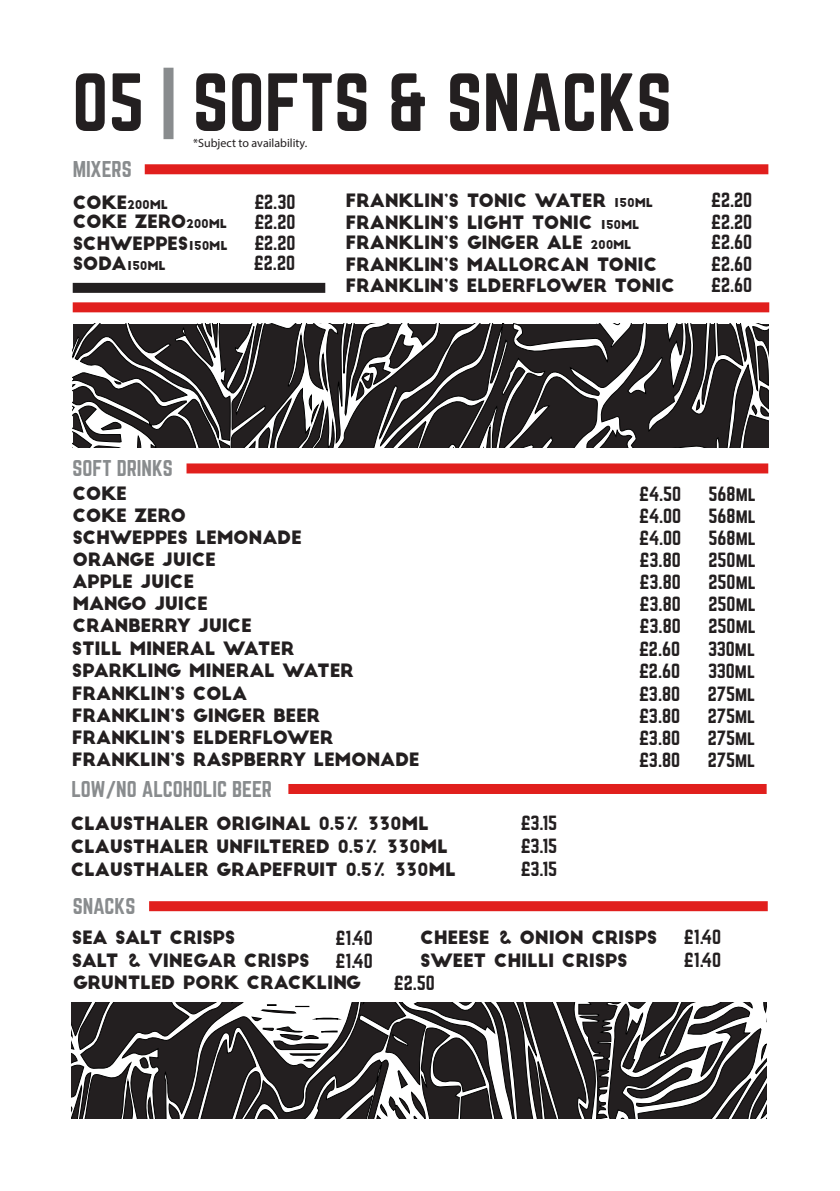
<style>
.page{position:relative;width:840px;height:1191px;background:#fff}
.page>*{position:absolute;margin:0;border:0;box-sizing:border-box;transform-origin:0 0}
.t1{font:72px "Norwester";color:#231f20}
.t2{font:20px "Norwester";color:#898c8e}
.t3{font:18px "Big John";letter-spacing:-.02em;color:#231f20}
.t4{font:18px "Norwester";color:#231f20}
.t5{font:12px "Myriad Pro";color:#231f20}
.t6{font:12px "Big John";letter-spacing:-.02em;color:#231f20}
.s1{font-size:18px}
.s2{font-size:12px}
</style>
<div class="page">
<div style="left:145px;top:164px;width:623px;height:10px;background:#e11f1d"></div>
<div style="left:73px;top:302px;width:695px;height:10px;background:#e11f1d"></div>
<div style="left:73px;top:283px;width:252px;height:10px;background:#231f20"></div>
<div style="left:186px;top:463px;width:581px;height:10px;background:#e11f1d"></div>
<div style="left:149px;top:901px;width:618px;height:10px;background:#e11f1d"></div>
<svg style="left:71px;top:1002px;width:695px;height:117px"></svg>
<svg style="left:391px;top:1034px;width:17px;height:12px"></svg>
<div style="left:163px;top:68px;width:10px;height:71px;background:#898c8e"></div>
<div style="left:288px;top:784px;width:478px;height:10px;background:#e11f1d"></div>
<svg style="left:73px;top:324px;width:695px;height:123px"></svg>
<svg style="left:501px;top:324px;width:193px;height:108px;background:#474445"></svg>
<p class="t1" style="left:72px;top:68px;width:73px">05</p>
<p class="t1" style="left:192px;top:68px;width:481px">SOFTS &amp; SNACKS</p>
<p class="t5" style="left:193px;top:135px;width:115px">*Subject to availability.</p>
<p class="t2" style="left:73px;top:160px;width:60px">MIXERS</p>
<p class="t6" style="left:73px;top:199px;width:97px"><span class="s1">COKE</span>200ML</p>
<p class="t4" style="left:254px;top:193px;width:43px">£2.30</p>
<p class="t3" style="left:73px;top:213px;width:156px">COKE ZERO<span class="s2">200ML</span></p>
<p class="t4" style="left:254px;top:213px;width:43px">£2.20</p>
<p class="t3" style="left:73px;top:235px;width:156px">SCHWEPPES<span class="s2">150ML</span></p>
<p class="t4" style="left:254px;top:234px;width:43px">£2.20</p>
<p class="t3" style="left:345px;top:193px;width:309px">FRANKLIN’S TONIC WATER <span class="s2">150ML</span></p>
<p class="t4" style="left:710px;top:191px;width:43px">£2.20</p>
<p class="t3" style="left:345px;top:214px;width:295px">FRANKLIN’S LIGHT TONIC <span class="s2">150ML</span></p>
<p class="t4" style="left:710px;top:213px;width:43px">£2.20</p>
<p class="t3" style="left:345px;top:235px;width:287px">FRANKLIN’S GINGER ALE <span class="s2">200ML</span></p>
<p class="t4" style="left:710px;top:234px;width:43px">£2.60</p>
<p class="t6" style="left:73px;top:260px;width:94px"><span class="s1">SODA</span>150ML</p>
<p class="t4" style="left:254px;top:254px;width:43px">£2.20</p>
<p class="t3" style="left:345px;top:257px;width:313px">FRANKLIN’S MALLORCAN TONIC</p>
<p class="t4" style="left:710px;top:256px;width:43px">£2.60</p>
<p class="t2" style="left:72px;top:459px;width:102px">SOFT DRINKS</p>
<p class="t3" style="left:345px;top:277px;width:331px">FRANKLIN’S ELDERFLOWER TONIC</p>
<p class="t4" style="left:710px;top:276px;width:43px">£2.60</p>
<p class="t3" style="left:72px;top:485px;width:56px">COKE</p>
<p class="t4" style="left:638px;top:485px;width:44px">£4.50</p>
<p class="t4" style="left:708px;top:485px;width:49px">568ml</p>
<p class="t3" style="left:72px;top:507px;width:115px">COKE ZERO</p>
<p class="t4" style="left:638px;top:507px;width:44px">£4.00</p>
<p class="t4" style="left:708px;top:507px;width:49px">568ml</p>
<p class="t3" style="left:72px;top:529px;width:231px">SCHWEPPES LEMONADE</p>
<p class="t4" style="left:638px;top:529px;width:44px">£4.00</p>
<p class="t4" style="left:708px;top:529px;width:49px">568ml</p>
<p class="t3" style="left:72px;top:552px;width:145px">ORANGE JUICE</p>
<p class="t4" style="left:639px;top:551px;width:43px">£3.80</p>
<p class="t4" style="left:708px;top:551px;width:49px">250ml</p>
<p class="t3" style="left:72px;top:574px;width:123px">APPLE JUICE</p>
<p class="t4" style="left:639px;top:573px;width:43px">£3.80</p>
<p class="t4" style="left:708px;top:573px;width:49px">250ml</p>
<p class="t3" style="left:72px;top:596px;width:137px">MANGO JUICE</p>
<p class="t4" style="left:639px;top:595px;width:43px">£3.80</p>
<p class="t4" style="left:708px;top:595px;width:49px">250ml</p>
<p class="t3" style="left:72px;top:618px;width:181px">CRANBERRY JUICE</p>
<p class="t4" style="left:639px;top:617px;width:43px">£3.80</p>
<p class="t4" style="left:708px;top:617px;width:49px">250ml</p>
<p class="t3" style="left:72px;top:641px;width:224px">STILL MINERAL WATER</p>
<p class="t4" style="left:638px;top:640px;width:43px">£2.60</p>
<p class="t4" style="left:707px;top:640px;width:48px">330ml</p>
<p class="t3" style="left:72px;top:663px;width:283px">SPARKLING MINERAL WATER</p>
<p class="t4" style="left:638px;top:662px;width:43px">£2.60</p>
<p class="t4" style="left:707px;top:662px;width:48px">330ml</p>
<p class="t3" style="left:72px;top:685px;width:177px">FRANKLIN’S COLA</p>
<p class="t4" style="left:638px;top:685px;width:43px">£3.80</p>
<p class="t4" style="left:707px;top:685px;width:49px">275ml</p>
<p class="t3" style="left:72px;top:707px;width:250px">FRANKLIN’S GINGER BEER</p>
<p class="t4" style="left:638px;top:707px;width:43px">£3.80</p>
<p class="t4" style="left:707px;top:707px;width:49px">275ml</p>
<p class="t3" style="left:72px;top:729px;width:263px">FRANKLIN’S ELDERFLOWER</p>
<p class="t4" style="left:638px;top:729px;width:43px">£3.80</p>
<p class="t4" style="left:707px;top:729px;width:49px">275ml</p>
<p class="t3" style="left:72px;top:751px;width:349px">FRANKLIN’S RASPBERRY LEMONADE</p>
<p class="t4" style="left:638px;top:751px;width:43px">£3.80</p>
<p class="t4" style="left:707px;top:751px;width:49px">275ml</p>
<p class="t2" style="left:72px;top:779px;width:202px">LOW/NO ALCOHOLIC BEER</p>
<p class="t3" style="left:71px;top:815px;width:359px">CLAUSTHALER ORIGINAL 0.5% 330ML</p>
<p class="t4" style="left:520px;top:814px;width:38px">£3.15</p>
<p class="t3" style="left:71px;top:838px;width:378px">CLAUSTHALER UNFILTERED 0.5% 330ML</p>
<p class="t4" style="left:520px;top:837px;width:38px">£3.15</p>
<p class="t3" style="left:71px;top:861px;width:386px">CLAUSTHALER GRAPEFRUIT 0.5% 330ML</p>
<p class="t4" style="left:520px;top:860px;width:38px">£3.15</p>
<p class="t2" style="left:73px;top:896px;width:64px">SNACKS</p>
<p class="t3" style="left:72px;top:929px;width:165px">SEA SALT CRISPS</p>
<p class="t4" style="left:335px;top:929px;width:39px">£1.40</p>
<p class="t3" style="left:72px;top:952px;width:239px">SALT &amp; VINEGAR CRISPS</p>
<p class="t4" style="left:335px;top:951px;width:39px">£1.40</p>
<p class="t3" style="left:420px;top:929px;width:238px">CHEESE &amp; ONION CRISPS</p>
<p class="t4" style="left:683px;top:928px;width:39px">£1.40</p>
<p class="t3" style="left:420px;top:952px;width:209px">SWEET CHILLI CRISPS</p>
<p class="t4" style="left:683px;top:951px;width:39px">£1.40</p>
<p class="t3" style="left:73px;top:974px;width:290px">GRUNTLED PORK CRACKLING</p>
<p class="t4" style="left:393px;top:974px;width:43px">£2.50</p>
</div>
